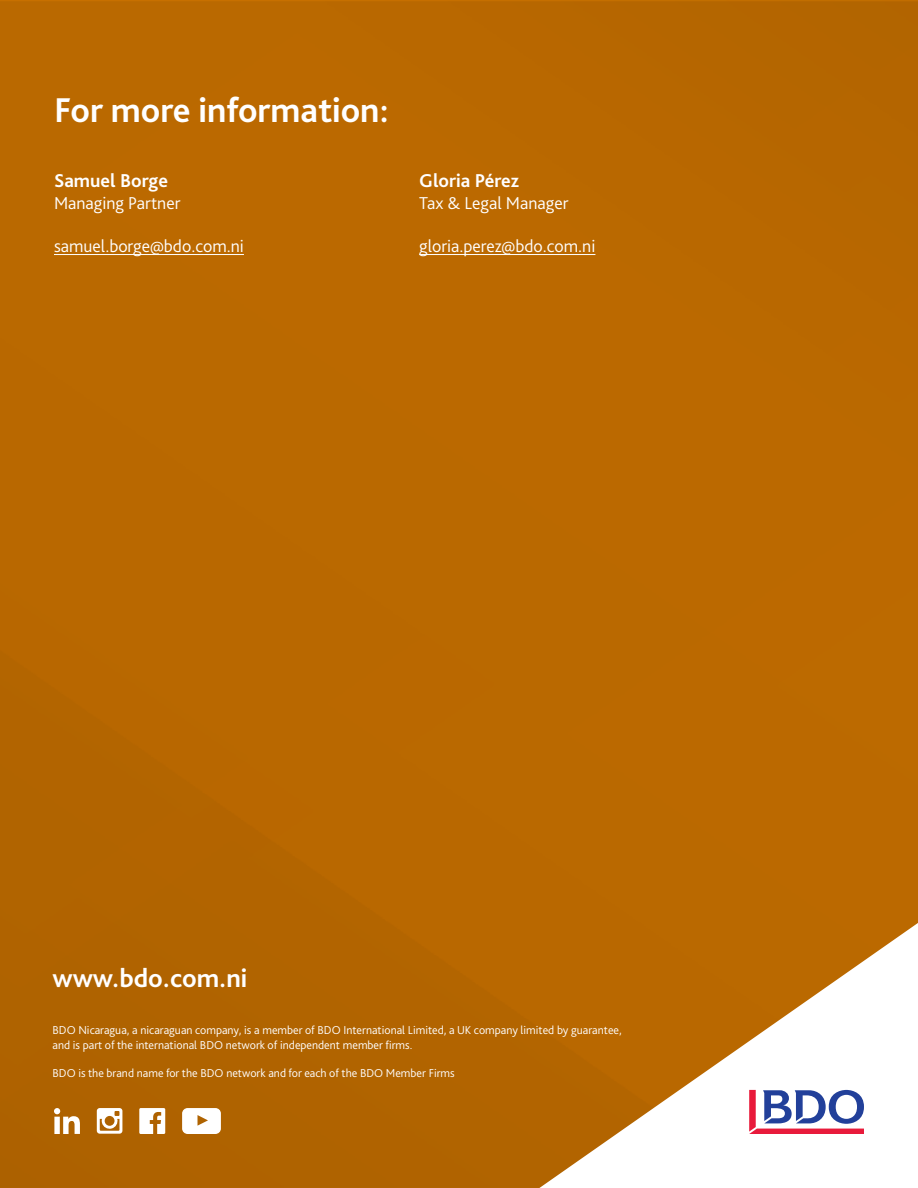
<style>
.page{position:relative;width:918px;height:1188px;background:#fff}
.page>*{position:absolute;margin:0;border:0;box-sizing:border-box;transform-origin:0 0}
.t1{font:700 36px "Bliss Pro";color:#fff}
.t2{font:700 27px "Bliss Pro";color:#fff}
.t3{font:700 19.5px "Bliss Pro";color:#fff}
.t4{font:300 18px "Bliss Pro";color:#fff}
.t5{font:300 12px/14.4px "Bliss Pro";color:#fff}
</style>
<div class="page">
<img style="left:0;top:0;width:918px;height:1188px">
<svg style="left:539px;top:923px;width:379px;height:265px;fill:#ba6900"></svg>
<svg style="left:749px;top:1090px;width:115px;height:44px"></svg>
<svg style="left:139px;top:1108px;width:26px;height:26px"></svg>
<svg style="left:54px;top:1108px;width:26px;height:26px"></svg>
<svg style="left:97px;top:1108px;width:25px;height:26px"></svg>
<svg style="left:182px;top:1108px;width:39px;height:26px"></svg>
<hr style="left:54px;top:254px;width:190px;height:1px;background:#fff">
<hr style="left:419px;top:254px;width:176px;height:1px;background:#fff">
<h1 class="t1" style="left:54px;top:88px;width:337px">For more information:</h1>
<h3 class="t3" style="left:54px;top:168px;width:116px">Samuel Borge</h3>
<h3 class="t4" style="left:54px;top:191px;width:128px">Managing Partner</h3>
<h3 class="t4" style="left:54px;top:235px;width:191px">samuel.borge@bdo.com.ni</h3>
<h3 class="t3" style="left:419px;top:168px;width:101px">Gloria Pérez</h3>
<h3 class="t4" style="left:419px;top:191px;width:151px">Tax &amp; Legal Manager</h3>
<h3 class="t4" style="left:419px;top:235px;width:178px">gloria.perez@bdo.com.ni</h3>
<h2 class="t2" style="left:52px;top:962px;width:196px">www.bdo.com.ni</h2>
<p class="t5" style="left:52px;top:1023px;width:571px">BDO Nicaragua, a nicaraguan company, is a member of BDO International Limited, a UK company limited by guarantee, and is part of the international BDO network of independent member firms.</p>
<p class="t5" style="left:52px;top:1066px;width:404px">BDO is the brand name for the BDO network and for each of the BDO Member Firms</p>
</div>
